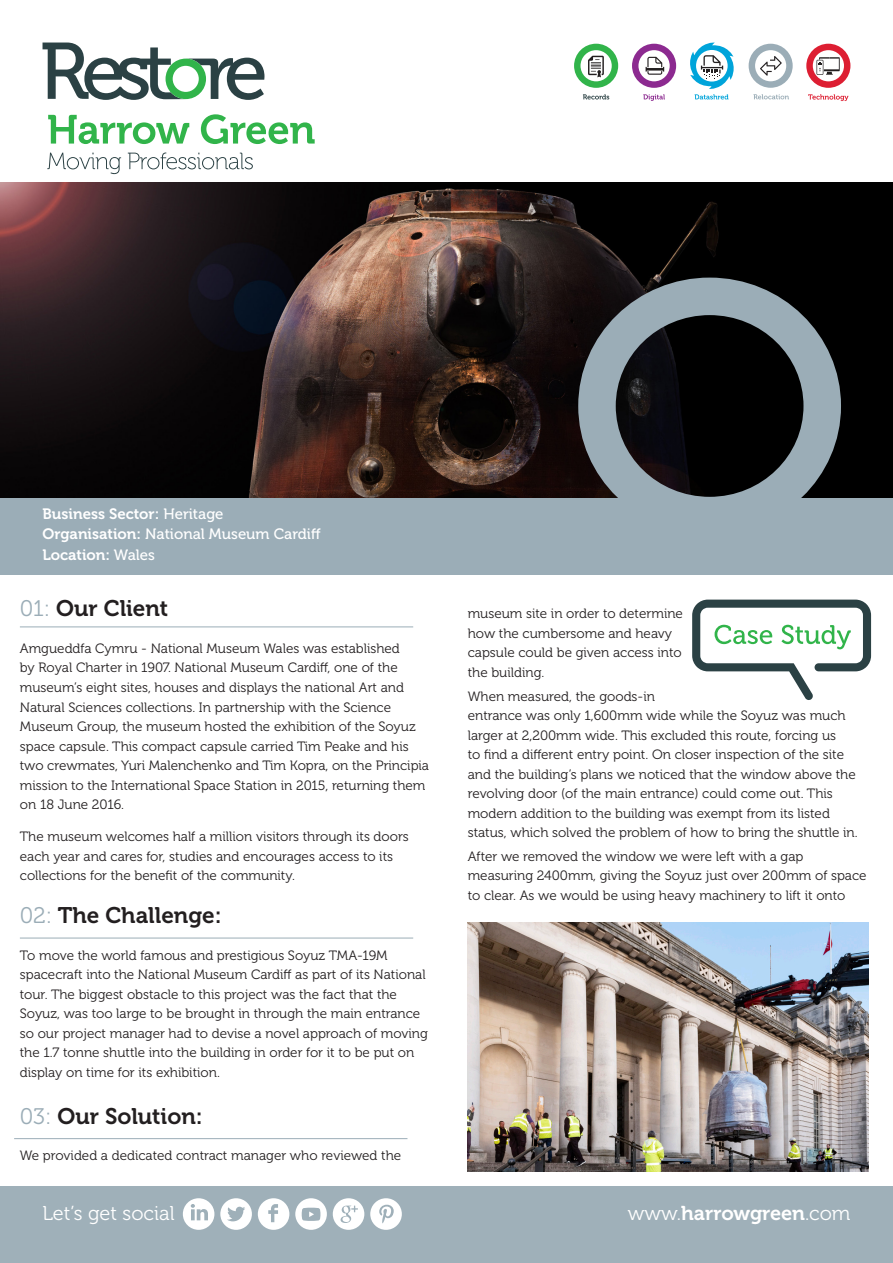
<style>
.page{position:relative;width:893px;height:1263px;background:#fff}
.page>*{position:absolute;margin:0;border:0;box-sizing:border-box;transform-origin:0 0}
.t1{font:22.5px "Museo 700";color:#231f20}
.t2{font:19.95px "Museo 700";color:#fff}
.t3{font:19.95px "Museo 300";color:#fff}
.t4{font:15px "Museo 700";color:#fff}
.t5{font:15px "Museo 500";color:#fff}
.Body{font:13.5px/19.5px "Museo 300";color:#231f20}
.s1{font-family:"Museo 500"}
.s2{font-family:"Museo 700"}
.s3{font-family:"Museo 300";color:#9badb7}
.s4{font-family:"Museo 300"}
</style>
<div class="page">
<div style="left:0;top:1186px;width:893px;height:77px;background:#9fb0b9"></div>
<svg style="left:258px;top:1198px;width:31px;height:32px"></svg>
<svg style="left:183px;top:1198px;width:31px;height:32px"></svg>
<svg style="left:220px;top:1198px;width:32px;height:32px"></svg>
<svg style="left:333px;top:1198px;width:31px;height:32px"></svg>
<svg style="left:370px;top:1198px;width:32px;height:32px"></svg>
<svg style="left:295px;top:1198px;width:32px;height:32px"></svg>
<svg style="left:632px;top:44px;width:44px;height:44px"></svg>
<svg style="left:574px;top:44px;width:44px;height:44px"></svg>
<svg style="left:583px;top:94px;width:26px;height:5px"></svg>
<svg style="left:643px;top:94px;width:22px;height:7px"></svg>
<svg style="left:690px;top:42px;width:44px;height:57px"></svg>
<svg style="left:753px;top:94px;width:36px;height:5px"></svg>
<svg style="left:808px;top:94px;width:40px;height:7px"></svg>
<svg style="left:749px;top:44px;width:44px;height:44px"></svg>
<svg style="left:806px;top:44px;width:44px;height:44px"></svg>
<svg style="left:48px;top:115px;width:141px;height:29px"></svg>
<svg style="left:201px;top:114px;width:114px;height:30px"></svg>
<svg style="left:47px;top:153px;width:74px;height:21px"></svg>
<svg style="left:128px;top:152px;width:125px;height:17px"></svg>
<svg style="left:43px;top:43px;width:221px;height:57px"></svg>
<img style="left:0;top:182px;width:893px;height:316px">
<hr style="left:20px;top:626px;width:393px;height:1px;background:#9badb7">
<div style="left:0;top:498px;width:893px;height:76px;background:#9badb7"></div>
<svg style="left:692px;top:600px;width:179px;height:100px"></svg>
<div style="left:578px;top:278px;width:263px;height:256px;border:38px solid #9badb7;border-radius:50%"></div>
<hr style="left:20px;top:938px;width:393px;height:1px;background:#9badb7">
<hr style="left:14px;top:1138px;width:393px;height:1px;background:#9badb7">
<img style="left:468px;top:923px;width:400px;height:248px">
<p class="t4" style="left:43px;top:505px;width:183px">Business Sector: <span class="s1">Heritage</span></p>
<p class="t5" style="left:43px;top:526px;width:280px"><span class="s2">Organisation:</span> National Museum Cardiff</p>
<p class="t4" style="left:43px;top:546px;width:114px">Location: <span class="s1">Wales</span></p>
<p class="t1" style="left:20px;top:596px;width:150px"><span class="s3">01:</span> Our Client</p>
<p class="Body" style="left:20px;top:639px;width:411px">Amgueddfa Cymru - National Museum Wales was established<br>by Royal Charter in 1907. National Museum Cardiff, one of the museum’s eight sites, houses and displays the national Art and Natural Sciences collections. In partnership with the Science Museum Group, the museum hosted the exhibition of the Soyuz space capsule. This compact capsule carried Tim Peake and his two crewmates, Yuri Malenchenko and Tim Kopra, on the Principia mission to the International Space Station in 2015, returning them on 18 June 2016.</p>
<p class="Body" style="left:20px;top:827px;width:391px">The museum welcomes half a million visitors through its doors each year and cares for, studies and encourages access to its collections for the benefit of the community.</p>
<p class="t1" style="left:20px;top:903px;width:203px"><span class="s3">02:</span> The Challenge:</p>
<p class="Body" style="left:20px;top:945px;width:410px">To move the world famous and prestigious Soyuz TMA-19M spacecraft into the National Museum Cardiff as part of its National tour. The biggest obstacle to this project was the fact that the Soyuz, was too large to be brought in through the main entrance so our project manager had to devise a novel approach of moving the 1.7 tonne shuttle into the building in order for it to be put on display on time for its exhibition.</p>
<p class="t1" style="left:20px;top:1103px;width:184px"><span class="s3">03:</span> Our Solution:</p>
<p class="Body" style="left:20px;top:1146px;width:383px">We provided a dedicated contract manager who reviewed the</p>
<p class="Body" style="left:468px;top:604px;width:217px">museum site in order to determine how the cumbersome and heavy capsule could be given access into the building.</p>
<p class="Body" style="left:468px;top:686px;width:391px">When measured, the goods-in<br>entrance was only 1,600mm wide while the Soyuz was much larger at 2,200mm wide. This excluded this route, forcing us<br>to find a different entry point. On closer inspection of the site and the building’s plans we noticed that the window above the revolving door (of the main entrance) could come out. This modern addition to the building was exempt from its listed status, which solved the problem of how to bring the shuttle in.</p>
<p class="Body" style="left:468px;top:847px;width:400px">After we removed the window we were left with a gap measuring 2400mm, giving the Soyuz just over 200mm of space to clear. As we would be using heavy machinery to lift it onto</p>
<h2 class="t3" style="left:43px;top:1202px;width:134px">Let’s get social</h2>
<h2 class="t2" style="left:628px;top:1202px;width:224px"><span class="s4">www.</span>harrowgreen<span class="s4">.com</span></h2>
</div>
